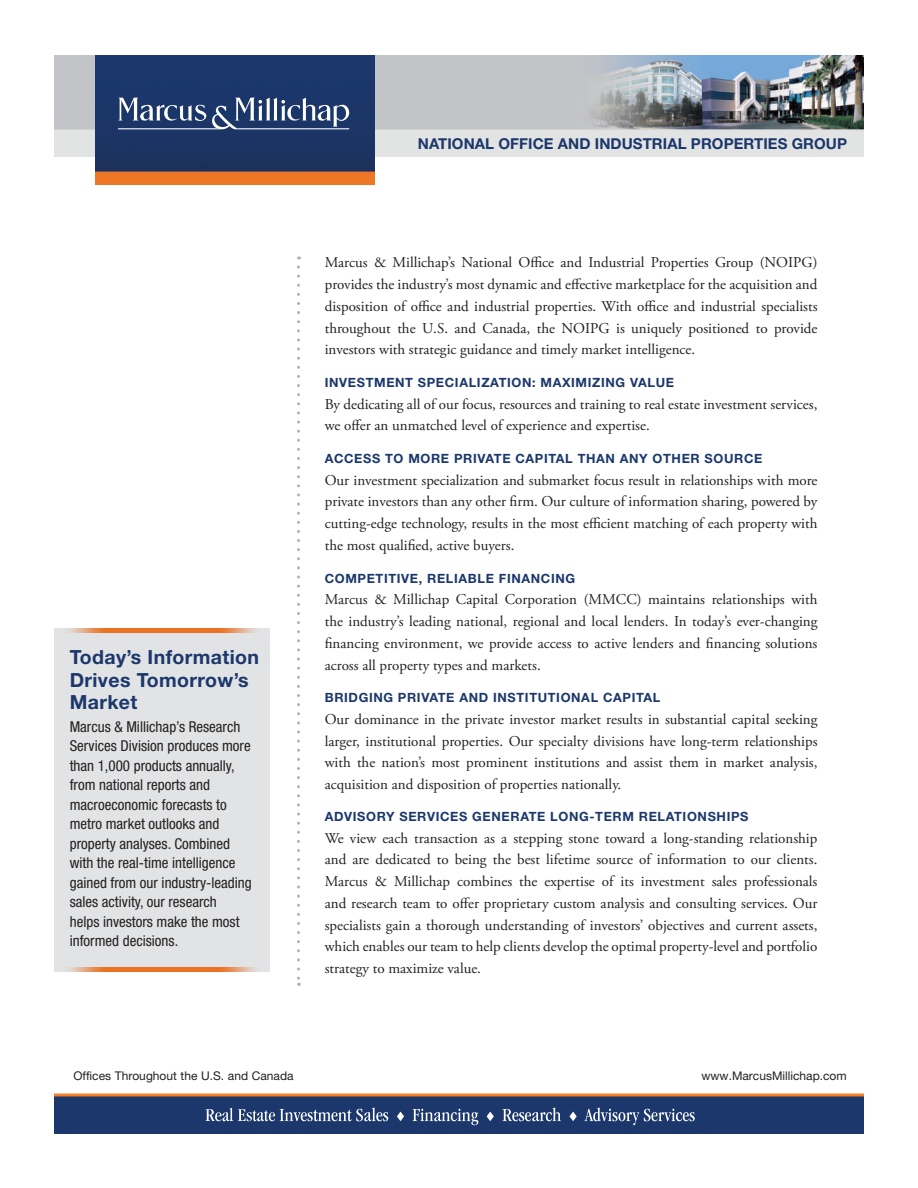
<style>
.page{position:relative;width:918px;height:1188px;background:#fff}
.page>*{position:absolute;margin:0;border:0;box-sizing:border-box;transform-origin:0 0}
.t1{font:700 19.5px/22.5px "Helvetica Neue LT Std";letter-spacing:.02em;color:#1b376c}
.t2{font:15px/21.8px "Adobe Garamond Pro";color:#231f20;text-align:justify}
.t3{font:condensed 15px/19.5px "Helvetica Neue LT Std";color:#231f20}
.t4{font:700 15px "Helvetica Neue LT Std";letter-spacing:.005em;color:#1b376c}
.t5{font:700 12.75px "Helvetica Neue LT Std";letter-spacing:.05em;color:#1b376c}
.t6{font:12px "Helvetica Neue LT Std";color:#231f20}
</style>
<div class="page">
<img style="left:54px;top:55px;width:810px;height:101px">
<svg style="left:297px;top:267px;width:3px;height:719px"></svg>
<img style="left:95px;top:55px;width:279px;height:130px">
<svg style="left:118px;top:98px;width:231px;height:31px;background:#4f648b"></svg>
<img style="left:55px;top:629px;width:214px;height:4px">
<img style="left:55px;top:967px;width:214px;height:4px">
<div style="left:54px;top:1096px;width:810px;height:38px;background:#1b376c"></div>
<hr style="left:54px;top:1094px;width:810px;height:2px;background:#f48026">
<svg style="left:206px;top:1108px;width:182px;height:13px"></svg>
<svg style="left:397px;top:1112px;width:7px;height:9px"></svg>
<svg style="left:413px;top:1109px;width:65px;height:16px"></svg>
<svg style="left:487px;top:1112px;width:7px;height:9px"></svg>
<svg style="left:502px;top:1108px;width:59px;height:13px"></svg>
<svg style="left:570px;top:1112px;width:7px;height:9px"></svg>
<svg style="left:585px;top:1108px;width:110px;height:17px"></svg>
<h1 class="t1" style="left:70px;top:646px;width:191px">Today’s Information<br>Drives Tomorrow’s<br>Market</h1>
<p class="t3" style="left:70px;top:717px;width:184px">Marcus &amp; Millichap’s Research<br>Services Division produces more than 1,000 products annually, from national reports and macroeconomic forecasts to metro market outlooks and property analyses. Combined with the real-time intelligence gained from our industry-leading sales activity, our research<br>helps investors make the most informed decisions.</p>
<p class="t4" style="left:418px;top:134px;width:431px">NATIONAL OFFICE AND INDUSTRIAL PROPERTIES GROUP</p>
<p class="t2" style="left:325px;top:252px;width:494px">Marcus &amp; Millichap’s National Office and Industrial Properties Group (NOIPG) provides the industry’s most dynamic and effective marketplace for the acquisition and disposition of office and industrial properties. With office and industrial specialists throughout the U.S. and Canada, the NOIPG is uniquely positioned to provide investors with strategic guidance and timely market intelligence.</p>
<p class="t5" style="left:325px;top:374px;width:351px">INVESTMENT SPECIALIZATION: MAXIMIZING VALUE</p>
<p class="t2" style="left:325px;top:394px;width:494px">By dedicating all of our focus, resources and training to real estate investment services, we offer an unmatched level of experience and expertise.</p>
<p class="t5" style="left:325px;top:451px;width:439px">ACCESS TO MORE PRIVATE CAPITAL THAN ANY OTHER SOURCE</p>
<p class="t2" style="left:325px;top:470px;width:494px">Our investment specialization and submarket focus result in relationships with more private investors than any other firm. Our culture of information sharing, powered by cutting-edge technology, results in the most efficient matching of each property with the most qualified, active buyers.</p>
<p class="t5" style="left:325px;top:570px;width:252px">COMPETITIVE, RELIABLE FINANCING</p>
<p class="t2" style="left:325px;top:589px;width:494px">Marcus &amp; Millichap Capital Corporation (MMCC) maintains relationships with the industry’s leading national, regional and local lenders. In today’s ever-changing financing environment, we provide access to active lenders and financing solutions across all property types and markets.</p>
<p class="t5" style="left:325px;top:690px;width:337px">BRIDGING PRIVATE AND INSTITUTIONAL CAPITAL</p>
<p class="t2" style="left:325px;top:709px;width:494px">Our dominance in the private investor market results in substantial capital seeking larger, institutional properties. Our specialty divisions have long-term relationships with the nation’s most prominent institutions and assist them in market analysis, acquisition and disposition of properties nationally.</p>
<p class="t5" style="left:325px;top:808px;width:425px">ADVISORY SERVICES GENERATE LONG-TERM RELATIONSHIPS</p>
<p class="t2" style="left:325px;top:828px;width:494px">We view each transaction as a stepping stone toward a long-standing relationship and are dedicated to being the best lifetime source of information to our clients.<br>Marcus &amp; Millichap combines the expertise of its investment sales professionals and research team to offer proprietary custom analysis and consulting services. Our specialists gain a thorough understanding of investors’ objectives and current assets, which enables our team to help clients develop the optimal property-level and portfolio strategy to maximize value.</p>
<p class="t6" style="left:73px;top:1068px;width:222px">Offices Throughout the U.S. and Canada</p>
<p class="t6" style="left:701px;top:1068px;width:147px">www.MarcusMillichap.com</p>
</div>
